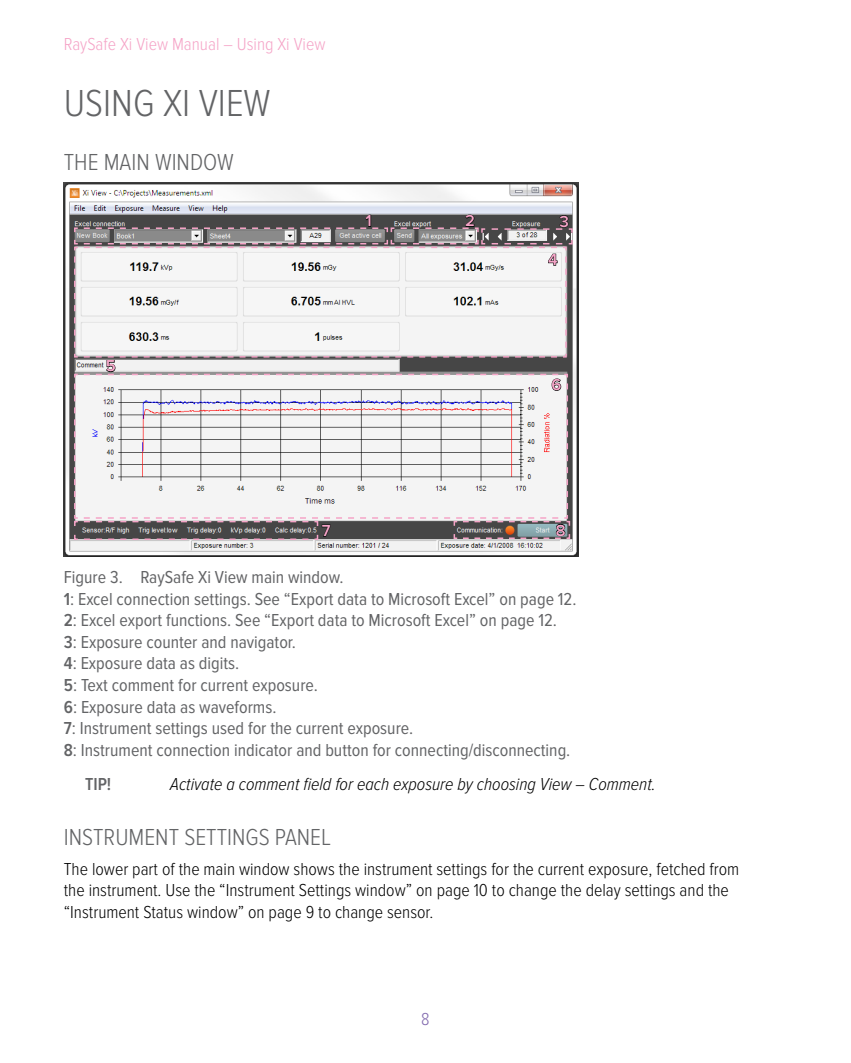
<style>
.page{position:relative;width:851px;height:1063px;background:#fff}
.page>*{position:absolute;margin:0;border:0;box-sizing:border-box;transform-origin:0 0}
.t1{font:300 39px "Proxima Nova Cond";color:#636466}
.t2{font:300 24px "Proxima Nova Cond";color:#636466}
.t3{font:18px/21.6px "Proxima Nova Cond";color:#636466}
.t4{font:300 18px/21.6px "Proxima Nova Cond";color:#000}
.t5{font:italic 300 18px "Proxima Nova Cond";color:#000}
.t6{font:300 18px "Proxima Nova Cond";color:#f5a4c7}
.t7{font:600 18px "Proxima Nova Cond";color:#636466}
.t8{font:300 18px "Proxima Nova Cond";color:#826aaf}
.t9{font:600 16.5px "Proxima Nova";color:#f5a4c7}
.s1{font-weight:600}
</style>
<div class="page">
<img style="left:64px;top:182px;width:514px;height:374px">
<svg style="left:73px;top:214px;width:500px;height:327px"></svg>
<p class="t6" style="left:64px;top:34px;width:263px">RaySafe Xi View Manual – Using Xi View</p>
<h1 class="t1" style="left:64px;top:81px;width:208px">Using Xi View</h1>
<h2 class="t2" style="left:64px;top:149px;width:171px">The main window</h2>
<p class="t9" style="left:106px;top:356px;width:11px">5</p>
<p class="t9" style="left:365px;top:211px;width:8px">1</p>
<p class="t9" style="left:465px;top:211px;width:11px">2</p>
<p class="t9" style="left:559px;top:212px;width:11px">3</p>
<p class="t9" style="left:548px;top:250px;width:11px">4</p>
<p class="t9" style="left:551px;top:375px;width:11px">6</p>
<p class="t9" style="left:321px;top:521px;width:10px">7</p>
<p class="t9" style="left:555px;top:521px;width:11px">8</p>
<p class="t3" style="left:64px;top:567px;width:514px">Figure 3. RaySafe Xi View main window.<br><span class="s1">1</span>: Excel connection settings. See “Export data to Microsoft Excel” on page 12.<br><span class="s1">2</span>: Excel export functions. See “Export data to Microsoft Excel” on page 12.<br><span class="s1">3</span>: Exposure counter and navigator.<br><span class="s1">4</span>: Exposure data as digits.<br><span class="s1">5</span>: Text comment for current exposure.<br><span class="s1">6</span>: Exposure data as waveforms.<br><span class="s1">7</span>: Instrument settings used for the current exposure.<br><span class="s1">8</span>: Instrument connection indicator and button for connecting/disconnecting.</p>
<p class="t7" style="left:85px;top:774px;width:28px">Tip!</p>
<p class="t5" style="left:170px;top:774px;width:487px">Activate a comment field for each exposure by choosing View – Comment.</p>
<h2 class="t2" style="left:64px;top:823px;width:268px">Instrument settings panel</h2>
<p class="t4" style="left:64px;top:858px;width:677px">The lower part of the main window shows the instrument settings for the current exposure, fetched from the instrument. Use the “Instrument Settings window” on page 10 to change the delay settings and the “Instrument Status window” on page 9 to change sensor.</p>
<p class="t8" style="left:421px;top:1009px;width:10px">8</p>
</div>
